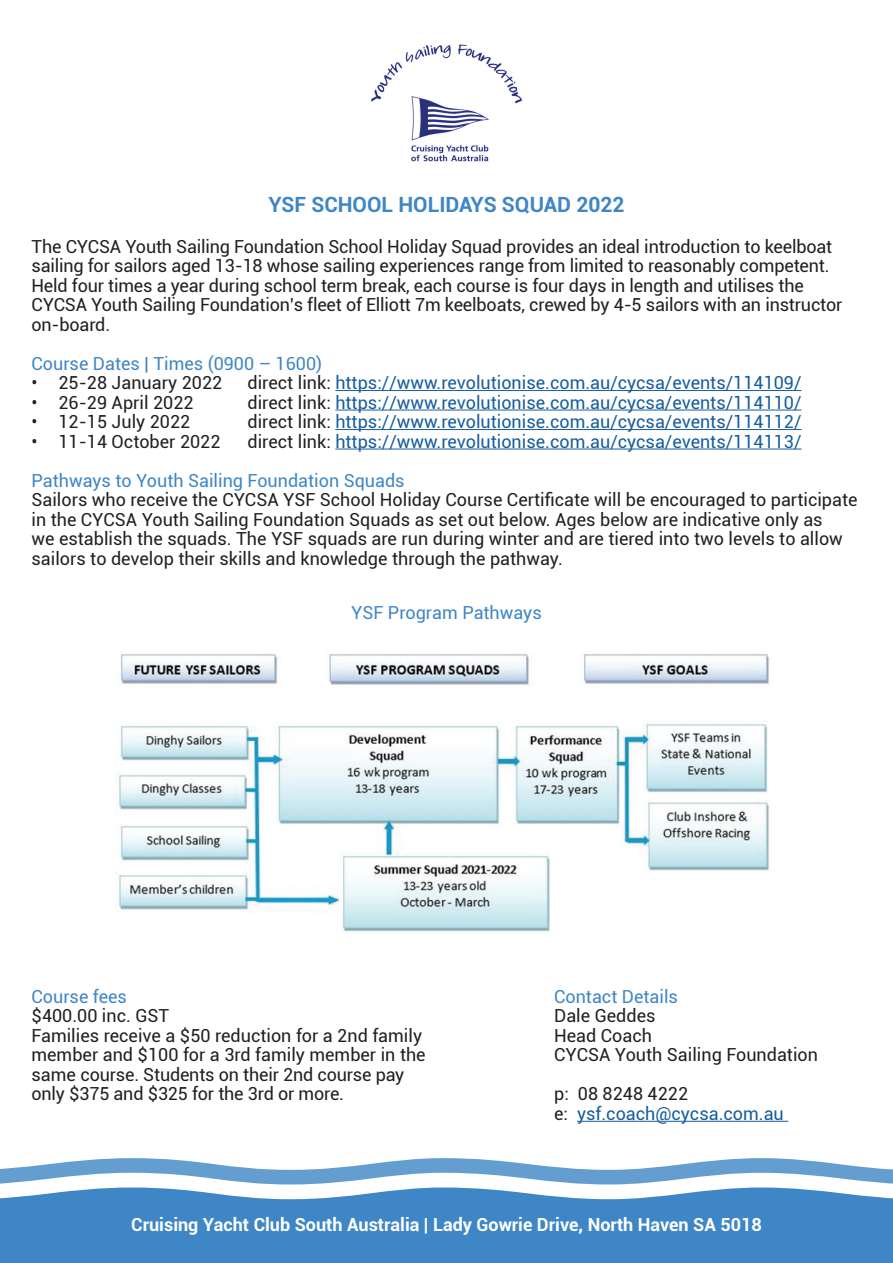
<style>
.page{position:relative;width:893px;height:1263px;background:#fff}
.page>*{position:absolute;margin:0;border:0;box-sizing:border-box;transform-origin:0 0}
.t1{font:700 21px "Roboto";color:#3e86c6}
.t2{font:18px/19.5px "Roboto";color:#231f20}
.t3{font:18px/39px "Roboto";color:#175d9e}
.t4{font:18px "Roboto";color:#3e86c6}
.t5{font:700 18px "Roboto";color:#fff}
.s1{color:#231f20}
.s2{color:#3e86c6}
</style>
<div class="page">
<hr style="left:335px;top:390px;width:467px;height:1px;background:#175d9e">
<hr style="left:335px;top:410px;width:467px;height:1px;background:#175d9e">
<hr style="left:335px;top:429px;width:467px;height:1px;background:#175d9e">
<hr style="left:335px;top:449px;width:467px;height:1px;background:#175d9e">
<img style="left:371px;top:44px;width:151px;height:118px">
<img style="left:117px;top:654px;width:652px;height:278px">
<hr style="left:577px;top:1121px;width:211px;height:1px;background:#175d9e">
<svg style="left:0;top:1158px;width:893px;height:54px"></svg>
<div style="left:0;top:1212px;width:893px;height:51px;background:#3e86c6"></div>
<p class="t1" style="left:268px;top:189px;width:358px">YSF SCHOOL HOLIDAYS SQUAD 2022</p>
<p class="t2" style="left:32px;top:236px;width:812px">The CYCSA Youth Sailing Foundation School Holiday Squad provides an ideal introduction to keelboat sailing for sailors aged 13-18 whose sailing experiences range from limited to reasonably competent.<br>Held four times a year during school term break, each course is four days in length and utilises the CYCSA Youth Sailing Foundation’s fleet of Elliott 7m keelboats, crewed by 4-5 sailors with an instructor on-board.</p>
<p class="t4" style="left:32px;top:351px;width:292px">Course Dates | Times (0900 – 1600)</p>
<p class="t2" style="left:32px;top:372px;width:192px">• 25-28 January 2022</p>
<p class="t3" style="left:248px;top:363px;width:555px"><span class="s1">direct link:</span> https://www.revolutionise.com.au/cycsa/events/114109/</p>
<p class="t2" style="left:32px;top:392px;width:164px">• 26-29 April 2022</p>
<p class="t3" style="left:248px;top:382px;width:555px"><span class="s1">direct link:</span> https://www.revolutionise.com.au/cycsa/events/114110/</p>
<p class="t2" style="left:32px;top:411px;width:160px">• 12-15 July 2022</p>
<p class="t3" style="left:248px;top:402px;width:555px"><span class="s1">direct link:</span> https://www.revolutionise.com.au/cycsa/events/114112/</p>
<p class="t2" style="left:32px;top:431px;width:191px">• 11-14 October 2022</p>
<p class="t3" style="left:32px;top:421px;width:771px;text-indent:216px"><span class="s1">direct link:</span> https://www.revolutionise.com.au/cycsa/events/114113/<br><span class="s2">Pathways to Youth Sailing Foundation Squads</span></p>
<p class="t2" style="left:32px;top:489px;width:828px">Sailors who receive the CYCSA YSF School Holiday Course Certificate will be encouraged to participate in the CYCSA Youth Sailing Foundation Squads as set out below. Ages below are indicative only as<br>we establish the squads. The YSF squads are run during winter and are tiered into two levels to allow sailors to develop their skills and knowledge through the pathway.</p>
<p class="t4" style="left:351px;top:600px;width:192px">YSF Program Pathways</p>
<p class="t4" style="left:32px;top:984px;width:97px">Course fees</p>
<p class="t2" style="left:32px;top:1005px;width:396px">$400.00 inc. GST<br>Families receive a $50 reduction for a 2nd family member and $100 for a 3rd family member in the same course. Students on their 2nd course pay only $375 and $325 for the 3rd or more.</p>
<p class="t4" style="left:554px;top:984px;width:125px">Contact Details</p>
<p class="t2" style="left:554px;top:1005px;width:265px">Dale Geddes<br>Head Coach<br>CYCSA Youth Sailing Foundation</p>
<p class="t3" style="left:554px;top:1083px;width:231px;line-height:19.5px"><span class="s1">p: 08 8248 4222<br>e:</span> ysf.coach@cycsa.com.au</p>
<p class="t5" style="left:131px;top:1212px;width:632px">Cruising Yacht Club South Australia | Lady Gowrie Drive, North Haven SA 5018</p>
</div>
